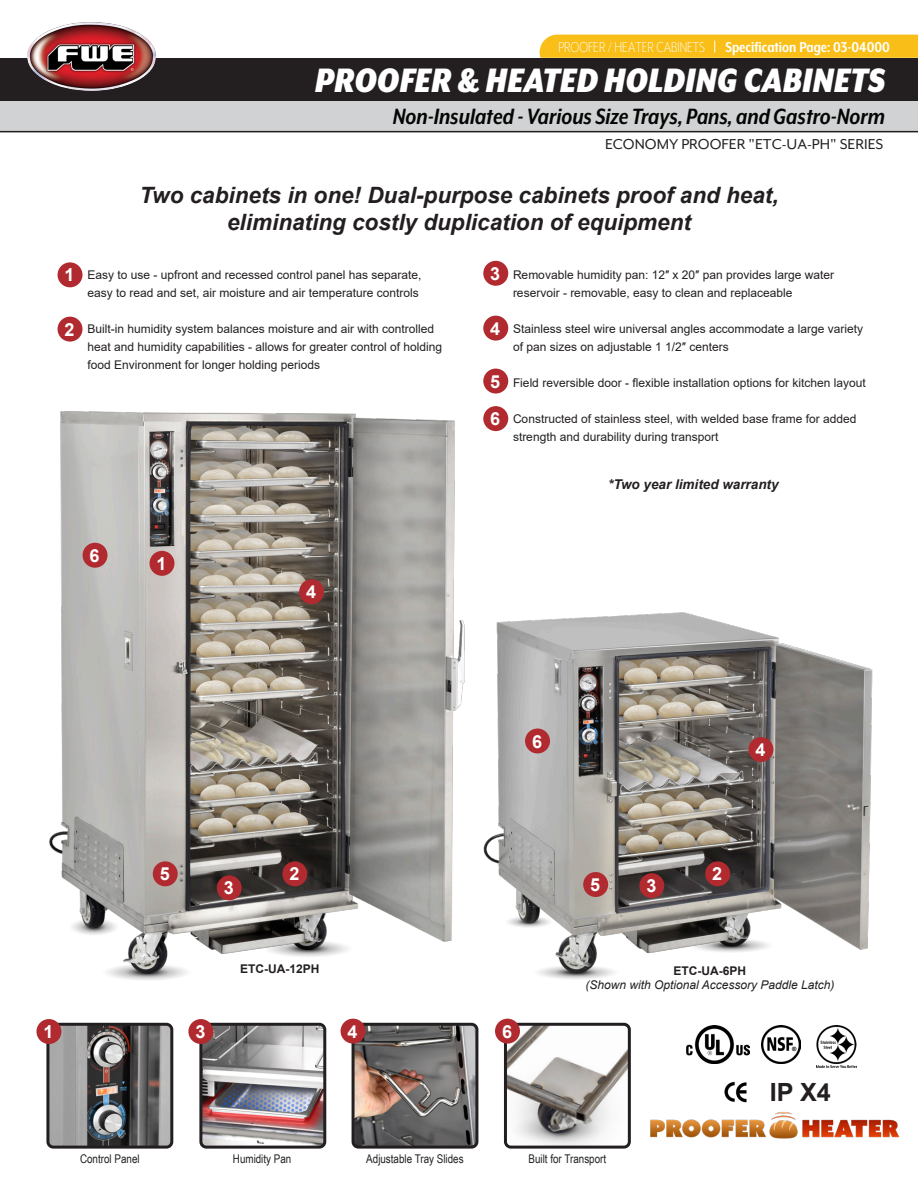
<style>
.page{position:relative;width:918px;height:1188px;background:#fff}
.page>*{position:absolute;margin:0;border:0;box-sizing:border-box;transform-origin:0 0}
.t1{font:italic 900 39px "Mr Eaves XL Mod Nar OT";color:#fff}
.t2{font:italic 700 25.5px "Mr Eaves XL Mod Nar OT";color:#040503}
.t3{font:700 25.05px "Arial";color:#231f20}
.t4{font:italic 700 22.5px/27px "Arial";color:#231f20;text-align:center}
.t5{font:700 18px "Arial";color:#fff}
.t6{font:16.5px "Mr Eaves Mod OT";color:#231f20}
.t7{font:700 16.5px "Mr Eaves XL Mod Nar OT";color:#fff}
.t8{font:300 16.5px "Mr Eaves XL Mod Nar OT";color:#fff}
.t9{font:italic 700 13.5px "Arial";color:#231f20}
.t10{font:12px/18px "Arial";color:#231f20}
.t11{font:12px "Arial Narrow";color:#231f20}
.t12{font:italic 12px "Arial";color:#231f20}
.t13{font:700 12px "Arial";color:#231f20}
</style>
<div class="page">
<img style="left:508px;top:1027px;width:119px;height:118px">
<div style="left:504px;top:1023px;width:127px;height:126px;border:3px solid #231f20;border-radius:5px"></div>
<img style="left:356px;top:1024px;width:121px;height:121px">
<div style="left:352px;top:1023px;width:126px;height:126px;border:3px solid #231f20;border-radius:5px"></div>
<img style="left:50px;top:1024px;width:122px;height:121px">
<div style="left:46px;top:1023px;width:127px;height:126px;border:3px solid #231f20;border-radius:5px"></div>
<img style="left:203px;top:1024px;width:122px;height:121px">
<div style="left:199px;top:1023px;width:127px;height:126px;border:3px solid #231f20;border-radius:5px"></div>
<img style="left:49px;top:411px;width:416px;height:569px">
<img style="left:483px;top:612px;width:390px;height:367px">
<div style="left:36px;top:1019px;width:25px;height:25px;background:#b02a2f;border-radius:50%"></div>
<div style="left:58px;top:262px;width:24px;height:25px;background:#b02a2f;border-radius:50%"></div>
<div style="left:58px;top:317px;width:24px;height:25px;background:#b02a2f;border-radius:50%"></div>
<div style="left:188px;top:1019px;width:25px;height:25px;background:#b02a2f;border-radius:50%"></div>
<div style="left:341px;top:1019px;width:25px;height:25px;background:#b02a2f;border-radius:50%"></div>
<div style="left:495px;top:1019px;width:25px;height:25px;background:#b02a2f;border-radius:50%"></div>
<div style="left:483px;top:261px;width:25px;height:25px;background:#b02a2f;border-radius:50%"></div>
<div style="left:639px;top:873px;width:25px;height:25px;background:#b02a2f;border-radius:50%"></div>
<div style="left:483px;top:316px;width:25px;height:25px;background:#b02a2f;border-radius:50%"></div>
<div style="left:748px;top:737px;width:25px;height:25px;background:#b02a2f;border-radius:50%"></div>
<div style="left:483px;top:369px;width:25px;height:25px;background:#b02a2f;border-radius:50%"></div>
<div style="left:583px;top:872px;width:25px;height:25px;background:#b02a2f;border-radius:50%"></div>
<div style="left:153px;top:861px;width:25px;height:25px;background:#b02a2f;border-radius:50%"></div>
<div style="left:483px;top:406px;width:25px;height:25px;background:#b02a2f;border-radius:50%"></div>
<div style="left:150px;top:551px;width:24px;height:25px;background:#b02a2f;border-radius:50%"></div>
<div style="left:282px;top:861px;width:25px;height:25px;background:#b02a2f;border-radius:50%"></div>
<div style="left:705px;top:861px;width:25px;height:25px;background:#b02a2f;border-radius:50%"></div>
<div style="left:217px;top:875px;width:25px;height:25px;background:#b02a2f;border-radius:50%"></div>
<div style="left:299px;top:579px;width:25px;height:25px;background:#b02a2f;border-radius:50%"></div>
<div style="left:525px;top:729px;width:25px;height:24px;background:#b02a2f;border-radius:50%"></div>
<div style="left:83px;top:543px;width:25px;height:25px;background:#b02a2f;border-radius:50%"></div>
<div style="left:0;top:100px;width:918px;height:31px;background:#d1d2d4"></div>
<div style="left:0;top:58px;width:918px;height:42px;background:#231f20"></div>
<hr style="left:0;top:131px;width:918px;height:1px;background:#231f20">
<img style="left:27px;top:22px;width:129px;height:69px">
<img style="left:27px;top:22px;width:129px;height:69px;border-radius:50%">
<div style="left:540px;top:35px;width:378px;height:23px;background:#f9bf18"></div>
<img style="left:817px;top:1025px;width:39px;height:43px">
<img style="left:761px;top:1025px;width:40px;height:39px">
<img style="left:724px;top:1081px;width:23px;height:22px">
<img style="left:687px;top:1026px;width:62px;height:38px">
<img style="left:650px;top:1112px;width:249px;height:27px">
<p class="t8" style="left:558px;top:39px;width:148px">PROOFER / HEATER CABINETS</p>
<p class="t7" style="left:725px;top:39px;width:166px">Specification Page: 03-04000</p>
<p class="t1" style="left:315px;top:61px;width:572px">PROOFER &amp; HEATED HOLDING CABINETS</p>
<p class="t2" style="left:393px;top:103px;width:494px">Non-Insulated - Various Size Trays, Pans, and Gastro-Norm</p>
<p class="t6" style="left:605px;top:135px;width:280px">ECONOMY PROOFER "ETC-UA-PH" SERIES</p>
<p class="t5" style="left:65px;top:262px;width:12px">1</p>
<p class="t5" style="left:65px;top:317px;width:12px">2</p>
<p class="t4" style="left:139px;top:183px;width:641px">Two cabinets in one! Dual-purpose cabinets proof and heat, eliminating costly duplication of equipment</p>
<p class="t10" style="left:87px;top:266px;width:336px">Easy to use - upfront and recessed control panel has separate, easy to read and set, air moisture and air temperature controls</p>
<p class="t10" style="left:87px;top:320px;width:356px">Built-in humidity system balances moisture and air with controlled heat and humidity capabilities - allows for greater control of holding food Environment for longer holding periods</p>
<p class="t5" style="left:490px;top:261px;width:12px">3</p>
<p class="t5" style="left:490px;top:316px;width:12px">4</p>
<p class="t5" style="left:490px;top:369px;width:12px">5</p>
<p class="t5" style="left:490px;top:406px;width:12px">6</p>
<p class="t10" style="left:513px;top:266px;width:323px">Removable humidity pan: 12″ x 20″ pan provides large water reservoir - removable, easy to clean and replaceable</p>
<p class="t10" style="left:513px;top:320px;width:352px">Stainless steel wire universal angles accommodate a large variety of pan sizes on adjustable 1 1/2″ centers</p>
<p class="t10" style="left:513px;top:374px;width:354px">Field reversible door - flexible installation options for kitchen layout</p>
<p class="t10" style="left:513px;top:410px;width:345px">Constructed of stainless steel, with welded base frame for added strength and durability during transport</p>
<p class="t9" style="left:608px;top:475px;width:172px">*Two year limited warranty</p>
<p class="t5" style="left:90px;top:543px;width:12px">6</p>
<p class="t5" style="left:157px;top:551px;width:12px">1</p>
<p class="t5" style="left:306px;top:579px;width:12px">4</p>
<p class="t5" style="left:532px;top:729px;width:12px">6</p>
<p class="t5" style="left:755px;top:737px;width:12px">4</p>
<p class="t5" style="left:43px;top:1019px;width:12px">1</p>
<p class="t5" style="left:160px;top:861px;width:12px">5</p>
<p class="t5" style="left:224px;top:875px;width:12px">3</p>
<p class="t5" style="left:289px;top:861px;width:12px">2</p>
<p class="t5" style="left:712px;top:861px;width:12px">2</p>
<p class="t5" style="left:590px;top:872px;width:12px">5</p>
<p class="t5" style="left:646px;top:873px;width:12px">3</p>
<p class="t13" style="left:240px;top:960px;width:81px">ETC-UA-12PH</p>
<p class="t13" style="left:674px;top:963px;width:74px">ETC-UA-6PH</p>
<p class="t12" style="left:585px;top:977px;width:250px">(Shown with Optional Accessory Paddle Latch)</p>
<p class="t5" style="left:195px;top:1019px;width:12px">3</p>
<p class="t5" style="left:348px;top:1019px;width:12px">4</p>
<p class="t5" style="left:502px;top:1019px;width:12px">6</p>
<p class="t3" style="left:770px;top:1075px;width:62px">IP X4</p>
<p class="t11" style="left:80px;top:1150px;width:61px">Control Panel</p>
<p class="t11" style="left:233px;top:1150px;width:60px">Humidity Pan</p>
<p class="t11" style="left:366px;top:1150px;width:99px">Adjustable Tray Slides</p>
<p class="t11" style="left:529px;top:1150px;width:79px">Built for Transport</p>
</div>
